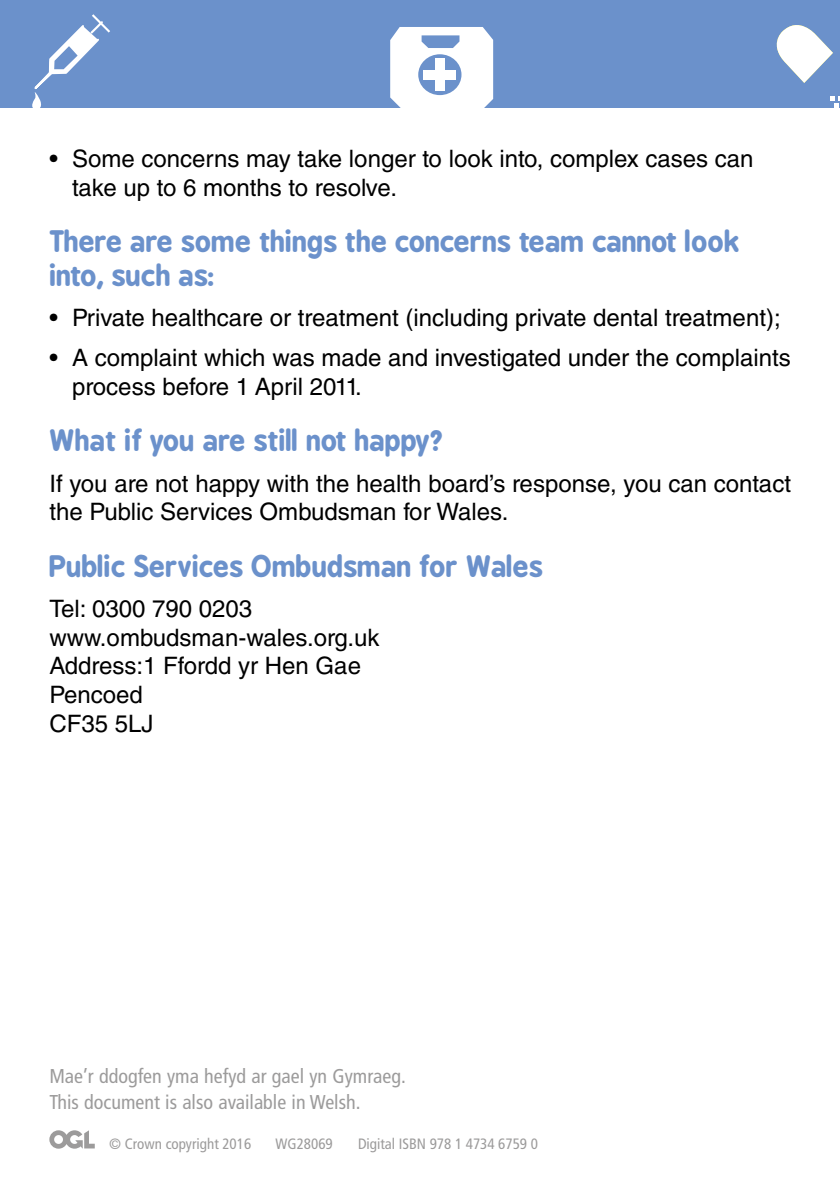
<style>
.page{position:relative;width:840px;height:1191px;background:#fff}
.page>*{position:absolute;margin:0;border:0;box-sizing:border-box;transform-origin:0 0}
.H3_14pt{font:700 28px/33.6px "B Preplay";color:#6b91cb}
.Body_Text{font:24px/28.8px "Helvetica LT Std";color:#000}
.t1{font:condensed 20px/26px "Frutiger LT Std";color:#9c9b9b}
.copyright_etc{font:condensed 15px "Frutiger LT Std";color:#9c9b9b}
</style>
<div class="page">
<div style="left:0;top:0;width:839px;height:108px;background:#6b91cb"></div>
<svg style="left:830px;top:96px;width:9px;height:12px"></svg>
<svg style="left:776px;top:25px;width:56px;height:58px"></svg>
<svg style="left:390px;top:27px;width:104px;height:81px"></svg>
<svg style="left:32px;top:14px;width:78px;height:94px"></svg>
<svg style="left:49px;top:1130px;width:46px;height:18px"></svg>
<p class="Body_Text" style="left:72px;top:144px;width:682px;text-indent:-23px">• Some concerns may take longer to look into, complex cases can take up to 6 months to resolve.</p>
<p class="H3_14pt" style="left:49px;top:225px;width:692px">There are some things the concerns team cannot look into, such as:</p>
<p class="Body_Text" style="left:49px;top:303px;width:732px">• Private healthcare or treatment (including private dental treatment);</p>
<p class="Body_Text" style="left:72px;top:343px;width:719px;text-indent:-23px">• A complaint which was made and investigated under the complaints process before 1 April 2011.</p>
<p class="H3_14pt" style="left:49px;top:424px;width:395px">What if you are still not happy?</p>
<p class="Body_Text" style="left:49px;top:469px;width:742px">If you are not happy with the health board’s response, you can contact the Public Services Ombudsman for Wales.</p>
<p class="H3_14pt" style="left:49px;top:549px;width:495px">Public Services Ombudsman for Wales</p>
<p class="Body_Text" style="left:49px;top:594px;width:331px">Tel: 0300 790 0203 www.ombudsman-wales.org.uk<br>Address:1 Ffordd yr Hen Gae<br>Pencoed<br>CF35 5LJ</p>
<p class="t1" style="left:49px;top:1063px;width:358px">Mae’r ddogfen yma hefyd ar gael yn Gymraeg.<br>This document is also available in Welsh.</p>
<p class="copyright_etc" style="left:109px;top:1134px;width:143px">© Crown copyright 2016</p>
<p class="copyright_etc" style="left:275px;top:1134px;width:59px">WG28069</p>
<p class="copyright_etc" style="left:358px;top:1134px;width:181px">Digital ISBN 978 1 4734 6759 0</p>
</div>
